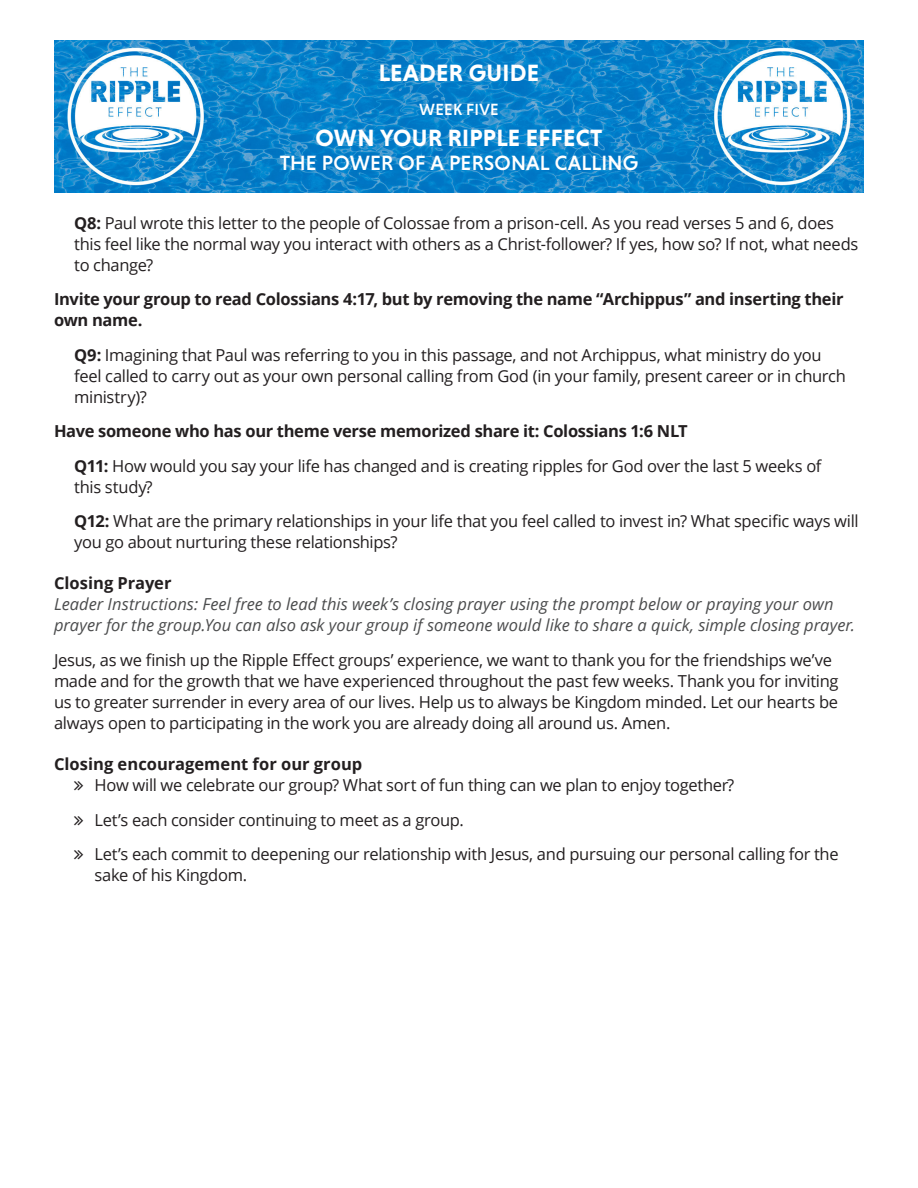
<style>
.page{position:relative;width:918px;height:1188px;background:#fff}
.page>*{position:absolute;margin:0;border:0;box-sizing:border-box;transform-origin:0 0}
.t1{font:700 24px "Niveau Grotesk";letter-spacing:.01em;color:#fff}
.t2{font:500 21px "Niveau Grotesk";letter-spacing:.01em;color:#fff}
.t3{font:16.5px/21px "Open Sans";letter-spacing:-.02em;color:#231f20}
.t4{font:italic 16.5px/21px "Open Sans";color:#4b4c4d}
.t5{font:700 16.5px/21px "Open Sans";letter-spacing:-.02em;color:#231f20}
.t6{font:700 16.5px "Open Sans";color:#231f20}
.t7{font:500 16.5px "Niveau Grotesk";letter-spacing:.01em;color:#fff}
.s1{font-weight:700}
</style>
<div class="page">
<img style="left:54px;top:40px;width:810px;height:152px">
<h1 class="t1" style="left:379px;top:59px;width:162px">LEADER GUIDE</h1>
<p class="t7" style="left:419px;top:100px;width:81px">WEEK FIVE</p>
<h1 class="t1" style="left:316px;top:124px;width:288px">OWN YOUR RIPPLE EFFECT</h1>
<p class="t2" style="left:280px;top:151px;width:360px">THE POWER OF A PERSONAL CALLING</p>
<p class="t3" style="left:74px;top:212px;width:786px"><span class="s1">Q8:</span> Paul wrote this letter to the people of Colossae from a prison-cell. As you read verses 5 and 6, does this feel like the normal way you interact with others as a Christ-follower? If yes, how so? If not, what needs to change?</p>
<p class="t5" style="left:54px;top:288px;width:791px">Invite your group to read Colossians 4:17, but by removing the name “Archippus” and inserting their own name.</p>
<p class="t3" style="left:74px;top:344px;width:773px"><span class="s1">Q9:</span> Imagining that Paul was referring to you in this passage, and not Archippus, what ministry do you feel called to carry out as your own personal calling from God (in your family, present career or in church ministry)?</p>
<p class="t3" style="left:74px;top:413px;width:749px;line-height:34.5px;text-indent:-20px"><span class="s1">Have someone who has our theme verse memorized share it: Colossians 1:6 NLT<br>Q11:</span> How would you say your life has changed and is creating ripples for God over the last 5 weeks of</p>
<p class="t3" style="left:74px;top:469px;width:786px;line-height:34.5px">this study?<br><span class="s1">Q12:</span> What are the primary relationships in your life that you feel called to invest in? What specific ways will</p>
<p class="t3" style="left:74px;top:531px;width:325px">you go about nurturing these relationships?</p>
<p class="t6" style="left:54px;top:572px;width:119px">Closing Prayer</p>
<p class="t4" style="left:54px;top:593px;width:803px">Leader Instructions: Feel free to lead this week’s closing prayer using the prompt below or praying your own prayer for the group.You can also ask your group if someone would like to share a quick, simple closing prayer.</p>
<p class="t3" style="left:54px;top:649px;width:786px">Jesus, as we finish up the Ripple Effect groups’ experience, we want to thank you for the friendships we’ve made and for the growth that we have experienced throughout the past few weeks. Thank you for inviting us to greater surrender in every area of our lives. Help us to always be Kingdom minded. Let our hearts be always open to participating in the work you are already doing all around us. Amen.</p>
<p class="t3" style="left:74px;top:753px;width:662px;text-indent:-20px"><span class="s1">Closing encouragement for our group<br></span>∠ How will we celebrate our group? What sort of fun thing can we plan to enjoy together?</p>
<p class="t3" style="left:74px;top:802px;width:766px;line-height:34.5px">∠ Let’s each consider continuing to meet as a group.<br>∠ Let’s each commit to deepening our relationship with Jesus, and pursuing our personal calling for the</p>
<p class="t3" style="left:94px;top:864px;width:154px">sake of his Kingdom.</p>
</div>
